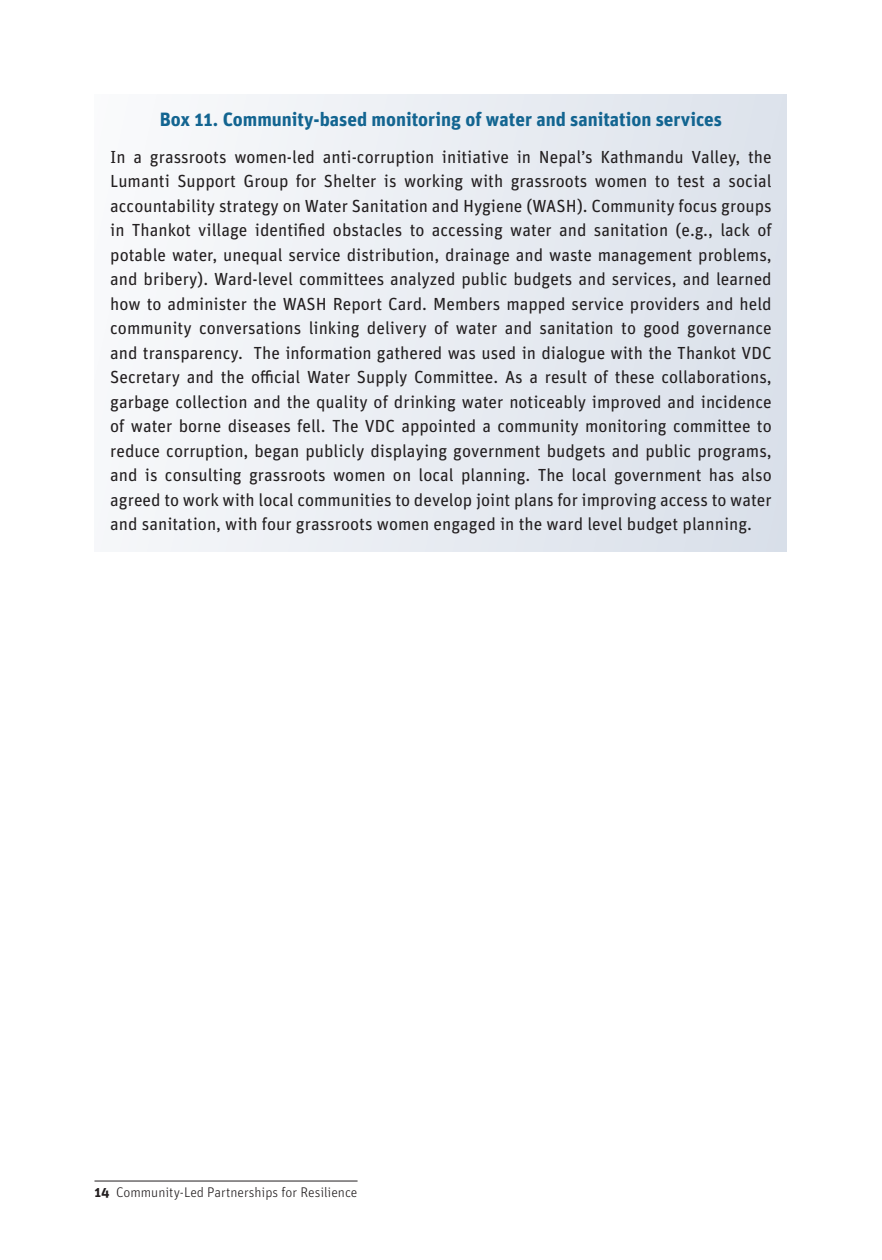
<style>
.page{position:relative;width:882px;height:1260px;background:#fff}
.page>*{position:absolute;margin:0;border:0;box-sizing:border-box;transform-origin:0 0}
.t1{font:700 19.25px "Unit";color:#136591}
.t2{font:17.5px/24.5px "Unit";color:#231f20;text-align:justify}
.t3{font:300 14px "Unit";color:#231f20}
.s1{font-weight:700}
</style>
<div class="page">
<hr style="left:94px;top:1181px;width:264px;height:1px;background:#231f20">
<div style="left:94px;top:94px;width:694px;height:458px;background:linear-gradient(to right,#f8f9fb,#dae1ea)"></div>
<p class="t1" style="left:160px;top:107px;width:564px">Box 11. Community-based monitoring of water and sanitation services</p>
<p class="t2" style="left:110px;top:144px;width:663px">In a grassroots women-led anti-corruption initiative in Nepal’s Kathmandu Valley, the Lumanti Support Group for Shelter is working with grassroots women to test a social accountability strategy on Water Sanitation and Hygiene (WASH). Community focus groups in Thankot village identified obstacles to accessing water and sanitation (e.g., lack of potable water, unequal service distribution, drainage and waste management problems, and bribery). Ward-level committees analyzed public budgets and services, and learned how to administer the WASH Report Card. Members mapped service providers and held community conversations linking delivery of water and sanitation to good governance and transparency. The information gathered was used in dialogue with the Thankot VDC Secretary and the official Water Supply Committee. As a result of these collaborations, garbage collection and the quality of drinking water noticeably improved and incidence of water borne diseases fell. The VDC appointed a community monitoring committee to reduce corruption, began publicly displaying government budgets and public programs, and is consulting grassroots women on local planning. The local government has also agreed to work with local communities to develop joint plans for improving access to water and sanitation, with four grassroots women engaged in the ward level budget planning.</p>
<p class="t3" style="left:94px;top:1183px;width:265px"><span class="s1">14</span> Community-Led Partnerships for Resilience</p>
</div>
